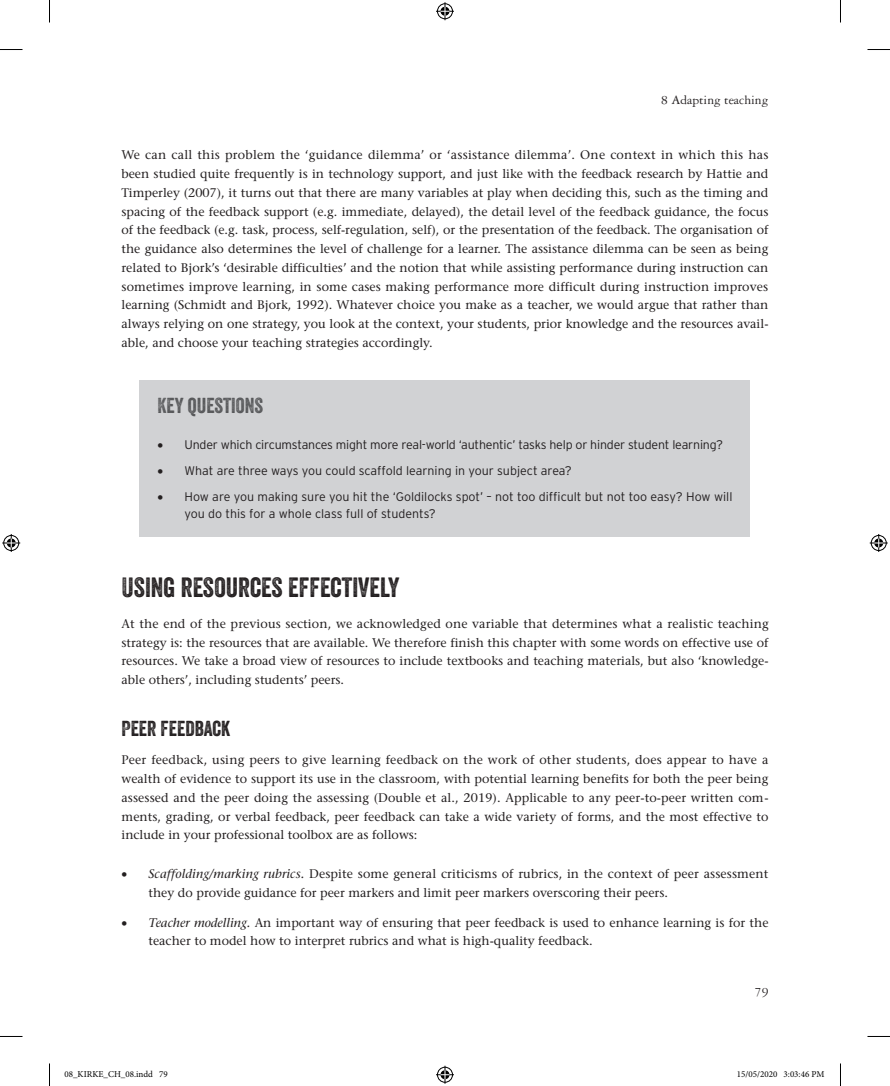
<style>
.page{position:relative;width:890px;height:1086px;background:#fff}
.page>*{position:absolute;margin:0;border:0;box-sizing:border-box;transform-origin:0 0}
.t1{font:27px "Veneer Two";color:#231f20}
.BX1_TI{font:21px "Veneer Two";color:#57585a}
.t2{font:21px "Veneer Two";color:#231f20}
.t3{font:13.5px "Garamond 3 LT Std";color:#231f20}
.TEXT{font:500 12.45px/18.8px "Stone Serif Std";color:#231f20;text-align:justify}
.t4{font:300 12.45px/17.2px "Interstate";letter-spacing:-.005em;color:#231f20}
.t5{font:9px "Minion Pro";color:#000}
.s1{font-style:italic}
</style>
<div class="page">
<div style="left:140px;top:380px;width:610px;height:156px;background:#d1d2d4"></div>
<svg style="left:0;top:49px;width:22px;height:1px"></svg>
<svg style="left:867px;top:49px;width:23px;height:1px"></svg>
<svg style="left:0;top:1036px;width:22px;height:1px"></svg>
<svg style="left:867px;top:1036px;width:23px;height:1px"></svg>
<svg style="left:49px;top:0;width:1px;height:23px"></svg>
<svg style="left:49px;top:1063px;width:1px;height:22px"></svg>
<svg style="left:840px;top:0;width:1px;height:23px"></svg>
<svg style="left:840px;top:1063px;width:1px;height:22px"></svg>
<svg style="left:436px;top:2px;width:18px;height:18px"></svg>
<svg style="left:436px;top:1065px;width:18px;height:18px"></svg>
<svg style="left:2px;top:534px;width:18px;height:18px"></svg>
<svg style="left:870px;top:534px;width:18px;height:18px"></svg>
<p class="t3" style="left:661px;top:92px;width:109px">8 Adapting teaching</p>
<p class="TEXT" style="left:122px;top:145px;width:648px">We can call this problem the ‘guidance dilemma’ or ‘assistance dilemma’. One context in which this has been studied quite frequently is in technology support, and just like with the feedback research by Hattie and Timperley (2007), it turns out that there are many variables at play when deciding this, such as the timing and spacing of the feedback support (e.g. immediate, delayed), the detail level of the feedback guidance, the focus of the feedback (e.g. task, process, self-regulation, self), or the presentation of the feedback. The organisation of the guidance also determines the level of challenge for a learner. The assistance dilemma can be seen as being related to Bjork’s ‘desirable difficulties’ and the notion that while assisting performance during instruction can sometimes improve learning, in some cases making performance more difficult during instruction improves learning (Schmidt and Bjork, 1992). Whatever choice you make as a teacher, we would argue that rather than always relying on one strategy, you look at the context, your students, prior knowledge and the resources avail&shy;able, and choose your teaching strategies accordingly.</p>
<p class="BX1_TI" style="left:158px;top:393px;width:107px">KEY QUESTIONS</p>
<p class="t4" style="left:158px;top:435px;width:567px">• Under which circumstances might more real-world ‘authentic’ tasks help or hinder student learning?</p>
<p class="t4" style="left:158px;top:461px;width:416px">• What are three ways you could scaffold learning in your subject area?</p>
<p class="t4" style="left:184px;top:488px;width:549px;text-indent:-27px">• How are you making sure you hit the ‘Goldilocks spot’ – not too difficult but not too easy? How will you do this for a whole class full of students?</p>
<h1 class="t1" style="left:122px;top:571px;width:279px">USING RESOURCES EFFECTIVELY</h1>
<p class="TEXT" style="left:122px;top:614px;width:649px">At the end of the previous section, we acknowledged one variable that determines what a realistic teaching strategy is: the resources that are available. We therefore finish this chapter with some words on effective use of resources. We take a broad view of resources to include textbooks and teaching materials, but also ‘knowledge&shy;able others’, including students’ peers.</p>
<h2 class="t2" style="left:122px;top:715px;width:110px">PEER FEEDBACK</h2>
<p class="TEXT" style="left:122px;top:750px;width:648px">Peer feedback, using peers to give learning feedback on the work of other students, does appear to have a wealth of evidence to support its use in the classroom, with potential learning benefits for both the peer being assessed and the peer doing the assessing (Double et al., 2019). Applicable to any peer-to-peer written com&shy;ments, grading, or verbal feedback, peer feedback can take a wide variety of forms, and the most effective to include in your professional toolbox are as follows:</p>
<p class="TEXT" style="left:148px;top:864px;width:621px;text-indent:-27px">• <span class="s1">Scaffolding/marking rubrics.</span> Despite some general criticisms of rubrics, in the context of peer assessment they do provide guidance for peer markers and limit peer markers overscoring their peers.</p>
<p class="TEXT" style="left:148px;top:912px;width:621px;text-indent:-27px">• <span class="s1">Teacher modelling.</span> An important way of ensuring that peer feedback is used to enhance learning is for the teacher to model how to interpret rubrics and what is high-quality feedback.</p>
<p class="t3" style="left:755px;top:984px;width:15px">79</p>
<p class="t5" style="left:64px;top:1068px;width:105px">08_KIRKE_CH_08.indd 79</p>
<p class="t5" style="left:737px;top:1068px;width:89px">15/05/2020 3:03:46 PM</p>
</div>
